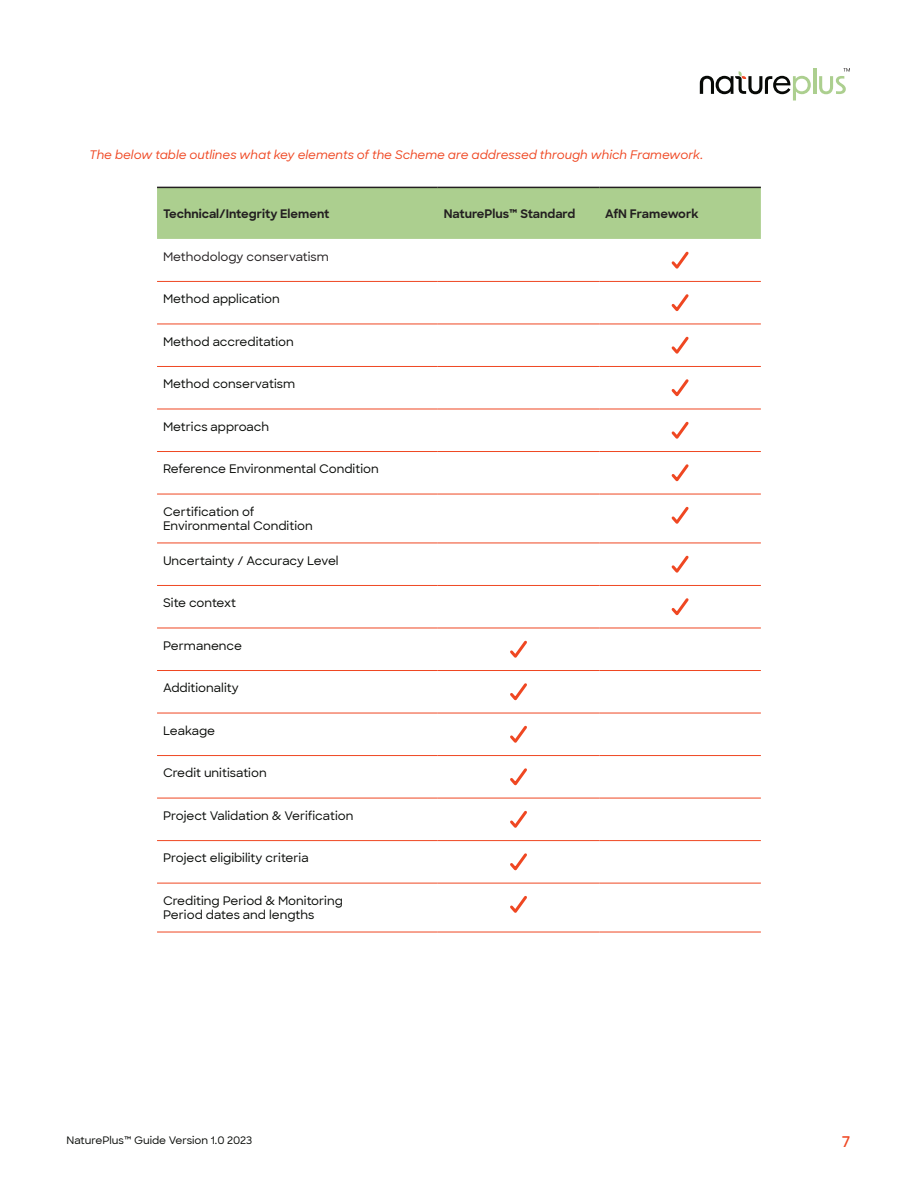
<style>
.page{position:relative;width:918px;height:1188px;background:#fff}
.page>*{position:absolute;margin:0;border:0;box-sizing:border-box;transform-origin:0 0}
.t1{font:600 15px "Sharp Sans";color:#ef4722}
.t2{font:500 12px/14.4px "Sharp Sans";color:#070906}
.t3{font:italic 500 12px "Sharp Sans";color:#ef4722}
.t4{font:700 12px "Sharp Sans";color:#231f20}
.t5{font:500 12px "Sharp Sans";color:#231f20}
.t6{font:500 10.5px "Sharp Sans";color:#070906}
</style>
<div class="page">
<hr style="left:813px;top:68px;width:3px;height:26px;background:#accf8f">
<svg style="left:700px;top:71px;width:111px;height:29px"></svg>
<svg style="left:819px;top:68px;width:31px;height:26px"></svg>
<div style="left:157px;top:188px;width:604px;height:51px;background:#accf8f"></div>
<hr style="left:157px;top:281px;width:281px;height:1px;background:#ef4722">
<hr style="left:438px;top:281px;width:161px;height:1px;background:#ef4722">
<hr style="left:599px;top:281px;width:162px;height:1px;background:#ef4722">
<hr style="left:157px;top:324px;width:281px;height:1px;background:#ef4722">
<hr style="left:438px;top:324px;width:161px;height:1px;background:#ef4722">
<hr style="left:599px;top:324px;width:162px;height:1px;background:#ef4722">
<hr style="left:157px;top:366px;width:281px;height:1px;background:#ef4722">
<hr style="left:438px;top:366px;width:161px;height:1px;background:#ef4722">
<hr style="left:599px;top:366px;width:162px;height:1px;background:#ef4722">
<hr style="left:157px;top:409px;width:281px;height:1px;background:#ef4722">
<hr style="left:438px;top:409px;width:161px;height:1px;background:#ef4722">
<hr style="left:599px;top:409px;width:162px;height:1px;background:#ef4722">
<hr style="left:157px;top:451px;width:281px;height:1px;background:#ef4722">
<hr style="left:438px;top:451px;width:161px;height:1px;background:#ef4722">
<hr style="left:599px;top:451px;width:162px;height:1px;background:#ef4722">
<hr style="left:157px;top:494px;width:281px;height:1px;background:#ef4722">
<hr style="left:438px;top:494px;width:161px;height:1px;background:#ef4722">
<hr style="left:599px;top:494px;width:162px;height:1px;background:#ef4722">
<hr style="left:157px;top:543px;width:281px;height:1px;background:#ef4722">
<hr style="left:438px;top:543px;width:161px;height:1px;background:#ef4722">
<hr style="left:599px;top:543px;width:162px;height:1px;background:#ef4722">
<hr style="left:157px;top:585px;width:281px;height:1px;background:#ef4722">
<hr style="left:438px;top:585px;width:161px;height:1px;background:#ef4722">
<hr style="left:599px;top:585px;width:162px;height:1px;background:#ef4722">
<hr style="left:157px;top:628px;width:281px;height:1px;background:#ef4722">
<hr style="left:438px;top:628px;width:161px;height:1px;background:#ef4722">
<hr style="left:599px;top:628px;width:162px;height:1px;background:#ef4722">
<hr style="left:157px;top:670px;width:281px;height:1px;background:#ef4722">
<hr style="left:438px;top:670px;width:161px;height:1px;background:#ef4722">
<hr style="left:599px;top:670px;width:162px;height:1px;background:#ef4722">
<hr style="left:157px;top:713px;width:281px;height:1px;background:#ef4722">
<hr style="left:438px;top:713px;width:161px;height:1px;background:#ef4722">
<hr style="left:599px;top:713px;width:162px;height:1px;background:#ef4722">
<hr style="left:157px;top:755px;width:281px;height:1px;background:#ef4722">
<hr style="left:438px;top:755px;width:161px;height:1px;background:#ef4722">
<hr style="left:599px;top:755px;width:162px;height:1px;background:#ef4722">
<hr style="left:157px;top:798px;width:281px;height:1px;background:#ef4722">
<hr style="left:438px;top:798px;width:161px;height:1px;background:#ef4722">
<hr style="left:599px;top:798px;width:162px;height:1px;background:#ef4722">
<hr style="left:157px;top:840px;width:281px;height:1px;background:#ef4722">
<hr style="left:438px;top:840px;width:161px;height:1px;background:#ef4722">
<hr style="left:599px;top:840px;width:162px;height:1px;background:#ef4722">
<hr style="left:157px;top:883px;width:281px;height:1px;background:#ef4722">
<hr style="left:438px;top:883px;width:161px;height:1px;background:#ef4722">
<hr style="left:599px;top:883px;width:162px;height:1px;background:#ef4722">
<hr style="left:157px;top:932px;width:281px;height:1px;background:#ef4722">
<hr style="left:438px;top:932px;width:161px;height:1px;background:#ef4722">
<hr style="left:599px;top:932px;width:162px;height:1px;background:#ef4722">
<hr style="left:157px;top:187px;width:281px;height:1px;background:#231f20">
<hr style="left:438px;top:187px;width:161px;height:1px;background:#231f20">
<hr style="left:599px;top:187px;width:162px;height:1px;background:#231f20">
<svg style="left:671px;top:251px;width:18px;height:18px"></svg>
<svg style="left:671px;top:294px;width:18px;height:18px"></svg>
<svg style="left:671px;top:336px;width:18px;height:18px"></svg>
<svg style="left:671px;top:379px;width:18px;height:18px"></svg>
<svg style="left:671px;top:421px;width:18px;height:18px"></svg>
<svg style="left:671px;top:464px;width:18px;height:18px"></svg>
<svg style="left:671px;top:506px;width:18px;height:18px"></svg>
<svg style="left:671px;top:555px;width:18px;height:18px"></svg>
<svg style="left:671px;top:598px;width:18px;height:18px"></svg>
<svg style="left:510px;top:640px;width:17px;height:18px"></svg>
<svg style="left:510px;top:683px;width:17px;height:18px"></svg>
<svg style="left:510px;top:725px;width:17px;height:18px"></svg>
<svg style="left:510px;top:768px;width:17px;height:18px"></svg>
<svg style="left:510px;top:810px;width:17px;height:18px"></svg>
<svg style="left:510px;top:853px;width:17px;height:18px"></svg>
<svg style="left:510px;top:896px;width:17px;height:17px"></svg>
<p class="t3" style="left:89px;top:146px;width:616px">The below table outlines what key elements of the Scheme are addressed through which Framework.</p>
<p class="t4" style="left:163px;top:204px;width:168px">Technical/Integrity Element</p>
<p class="t4" style="left:444px;top:204px;width:133px">NaturePlus™ Standard</p>
<p class="t4" style="left:605px;top:204px;width:95px">AfN Framework</p>
<p class="t5" style="left:163px;top:247px;width:167px">Methodology conservatism</p>
<p class="t2" style="left:163px;top:291px;width:118px">Method application</p>
<p class="t2" style="left:163px;top:334px;width:132px">Method accreditation</p>
<p class="t2" style="left:163px;top:376px;width:134px">Method conservatism</p>
<p class="t2" style="left:163px;top:419px;width:108px">Metrics approach</p>
<p class="t2" style="left:163px;top:461px;width:217px">Reference Environmental Condition</p>
<p class="t2" style="left:163px;top:504px;width:151px">Certification of<br>Environmental Condition</p>
<p class="t2" style="left:163px;top:553px;width:177px">Uncertainty / Accuracy Level</p>
<p class="t2" style="left:163px;top:595px;width:75px">Site context</p>
<p class="t2" style="left:163px;top:638px;width:80px">Permanence</p>
<p class="t2" style="left:163px;top:680px;width:77px">Additionality</p>
<p class="t2" style="left:163px;top:723px;width:54px">Leakage</p>
<p class="t2" style="left:163px;top:765px;width:105px">Credit unitisation</p>
<p class="t2" style="left:163px;top:808px;width:192px">Project Validation &amp; Verification</p>
<p class="t2" style="left:163px;top:850px;width:147px">Project eligibility criteria</p>
<p class="t2" style="left:163px;top:893px;width:181px">Crediting Period &amp; Monitoring<br>Period dates and lengths</p>
<p class="t6" style="left:67px;top:1133px;width:187px">NaturePlus™ Guide Version 1.0 2023</p>
<p class="t1" style="left:842px;top:1130px;width:10px">7</p>
</div>
